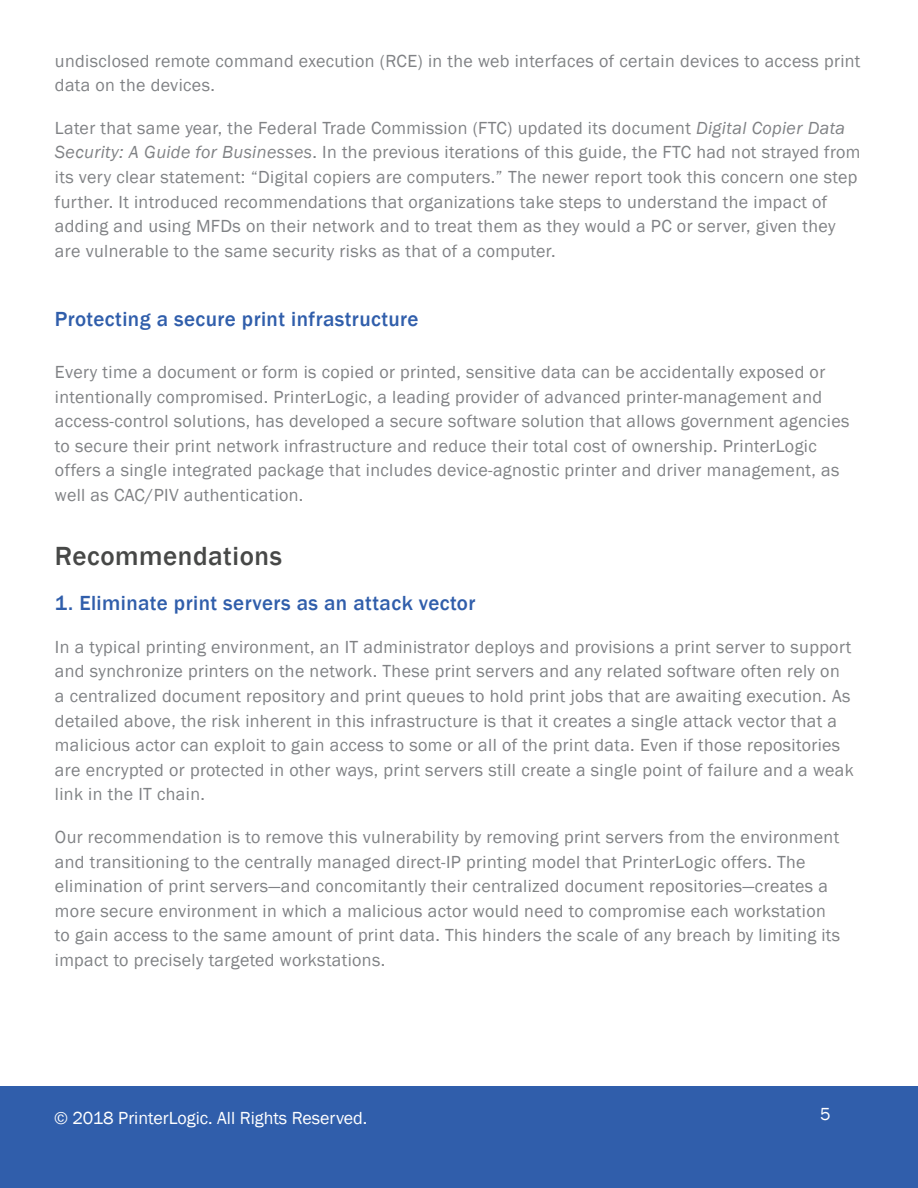
<style>
.page{position:relative;width:918px;height:1188px;background:#fff}
.page>*{position:absolute;margin:0;border:0;box-sizing:border-box;transform-origin:0 0}
.Heading{font:500 27px "Franklin Gothic";letter-spacing:.02em;color:#474847}
.body{font:500 21px "Franklin Gothic";letter-spacing:.02em;color:#305eab}
.Subheading{font:500 21px "Franklin Gothic";letter-spacing:.02em;color:#305eab}
.body-2{font:18px/24.6px "Franklin Gothic";letter-spacing:.02em;color:#808285}
.t1{font:18px "Franklin Gothic";color:#fff}
.s1{font-style:italic}
</style>
<div class="page">
<div style="left:0;top:1086px;width:918px;height:102px;background:#305eab"></div>
<p class="body-2" style="left:55px;top:49px;width:807px">undisclosed remote command execution (RCE) in the web interfaces of certain devices to access print data on the devices.</p>
<p class="body-2" style="left:55px;top:116px;width:807px">Later that same year, the Federal Trade Commission (FTC) updated its document <span class="s1">Digital Copier Data Security: A Guide for Businesses</span>. In the previous iterations of this guide, the FTC had not strayed from its very clear statement: “Digital copiers are computers.” The newer report took this concern one step further. It introduced recommendations that organizations take steps to understand the impact of adding and using MFDs on their network and to treat them as they would a PC or server, given they are vulnerable to the same security risks as that of a computer.</p>
<p class="Subheading" style="left:55px;top:306px;width:365px">Protecting a secure print infrastructure</p>
<p class="body-2" style="left:55px;top:360px;width:796px">Every time a document or form is copied or printed, sensitive data can be accidentally exposed or intentionally compromised. PrinterLogic, a leading provider of advanced printer-management and access-control solutions, has developed a secure software solution that allows government agencies to secure their print network infrastructure and reduce their total cost of ownership. PrinterLogic offers a single integrated package that includes device-agnostic printer and driver management, as well as CAC/PIV authentication.</p>
<p class="Heading" style="left:55px;top:539px;width:228px">Recommendations</p>
<p class="body" style="left:55px;top:590px;width:422px">1. Eliminate print servers as an attack vector</p>
<p class="body-2" style="left:55px;top:635px;width:800px">In a typical printing environment, an IT administrator deploys and provisions a print server to support and synchronize printers on the network. These print servers and any related software often rely on a centralized document repository and print queues to hold print jobs that are awaiting execution. As detailed above, the risk inherent in this infrastructure is that it creates a single attack vector that a malicious actor can exploit to gain access to some or all of the print data. Even if those repositories are encrypted or protected in other ways, print servers still create a single point of failure and a weak link in the IT chain.</p>
<p class="body-2" style="left:55px;top:825px;width:787px">Our recommendation is to remove this vulnerability by removing print servers from the environment and transitioning to the centrally managed direct-IP printing model that PrinterLogic offers. The elimination of print servers—and concomitantly their centralized document repositories—creates a more secure environment in which a malicious actor would need to compromise each workstation to gain access to the same amount of print data. This hinders the scale of any breach by limiting its impact to precisely targeted workstations.</p>
<p class="t1" style="left:54px;top:1106px;width:315px">© 2018 PrinterLogic. All Rights Reserved.</p>
<p class="t1" style="left:820px;top:1103px;width:12px">5</p>
</div>
